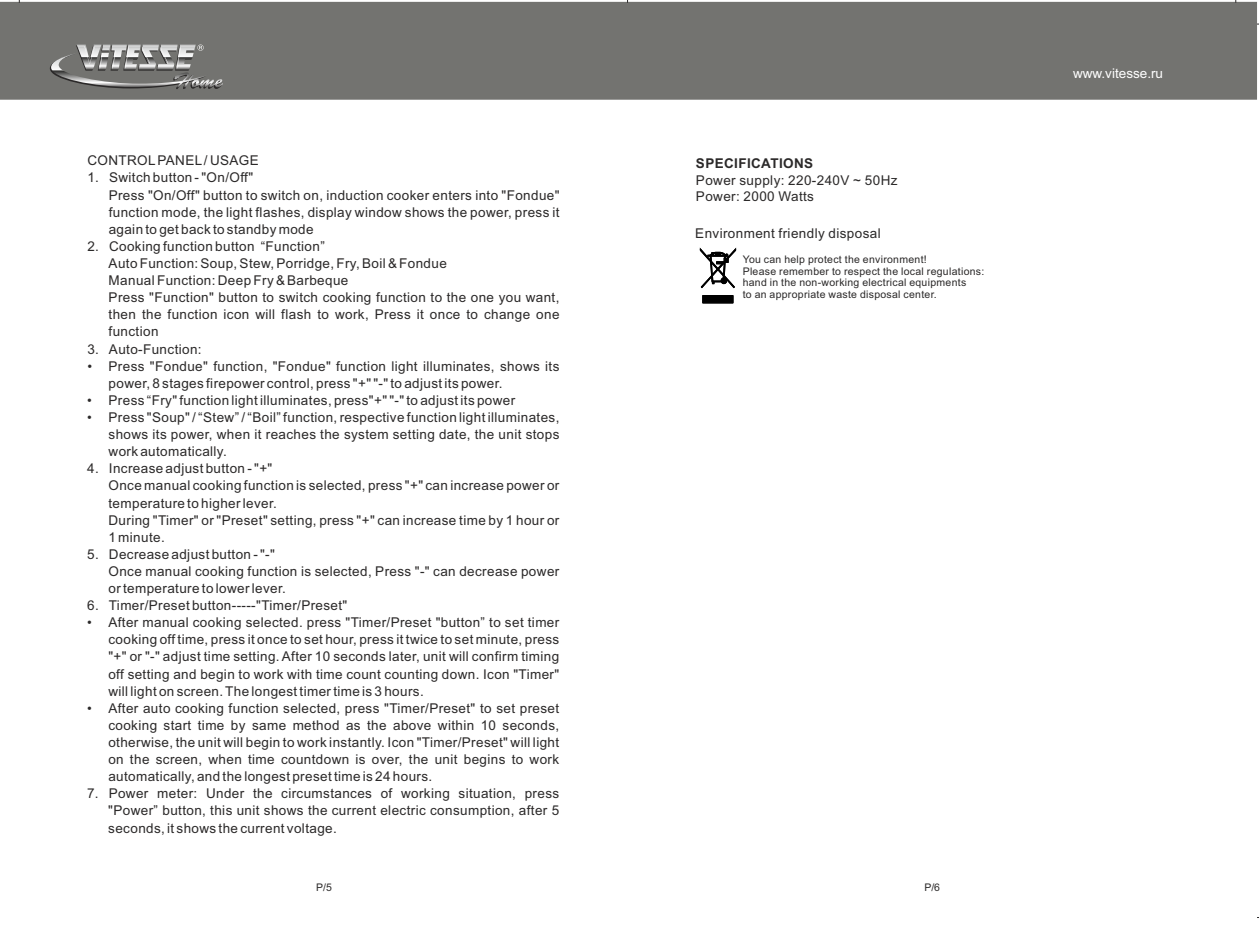
<style>
.page{position:relative;width:1259px;height:936px;background:#fff}
.page>*{position:absolute;margin:0;border:0;box-sizing:border-box;transform-origin:0 0}
.t1{font:13.5px/17.1px "Arial";letter-spacing:.03em;color:#2b2929}
.t2{font:700 13.5px "Arial";letter-spacing:.03em;color:#2b2929}
.t3{font:13.5px "Arial";color:#fff}
.t4{font:10.5px/11.7px "Arial";letter-spacing:.03em;color:#2b2929}
</style>
<div class="page">
<div style="left:0;top:2px;width:1257px;height:98px;background:#737370"></div>
<svg style="left:50px;top:45px;width:172px;height:44px"></svg>
<hr style="left:703px;top:303px;width:30px;height:1px;background:#000">
<svg style="left:702px;top:295px;width:32px;height:8px"></svg>
<svg style="left:700px;top:248px;width:36px;height:40px"></svg>
<p class="t1" style="left:87px;top:153px;width:173px">CONTROLPANEL/ USAGE</p>
<p class="t1" style="left:109px;top:170px;width:452px;text-indent:-21px">1. Switch button - "On/Off"<br>Press "On/Off" button to switch on, induction cooker enters into "Fondue" function mode, the light flashes, display window shows the power, press it again to get back to standby mode</p>
<p class="t1" style="left:109px;top:239px;width:452px;text-indent:-21px">2. Cooking function button “Function”<br>Auto Function: Soup, Stew, Porridge, Fry, Boil &amp; Fondue<br>Manual Function: Deep Fry &amp; Barbeque<br>Press "Function" button to switch cooking function to the one you want, then the function icon will flash to work, Press it once to change one function</p>
<p class="t1" style="left:87px;top:341px;width:116px">3. Auto-Function:</p>
<p class="t1" style="left:109px;top:358px;width:452px;text-indent:-21px">• Press "Fondue" function, "Fondue" function light illuminates, shows its power, 8 stages firepower control, press "+" "-" to adjust its power.</p>
<p class="t1" style="left:87px;top:393px;width:429px">• Press “Fry" function light illuminates, press"+" "-" to adjust its power</p>
<p class="t1" style="left:109px;top:410px;width:452px;text-align:justify;text-indent:-21px">• Press "Soup" / “Stew” / “Boil” function, respective function light illuminates, shows its power, when it reaches the system setting date, the unit stops work automatically.</p>
<p class="t1" style="left:108px;top:461px;width:452px;text-indent:-21px">4. Increase adjust button - "+"<br>Once manual cooking function is selected, press "+" can increase power or temperature to higher lever.<br>During "Timer" or "Preset" setting, press "+" can increase time by 1 hour or 1 minute.</p>
<p class="t1" style="left:108px;top:546px;width:452px;text-indent:-21px">5. Decrease adjust button - "-"<br>Once manual cooking function is selected, Press "-" can decrease power or temperature to lower lever.</p>
<p class="t1" style="left:87px;top:598px;width:262px">6. Timer/Preset button-----"Timer/Preset"</p>
<p class="t1" style="left:108px;top:615px;width:452px;text-align:justify;text-indent:-21px">• After manual cooking selected. press "Timer/Preset "button” to set timer cooking off time, press it once to set hour, press it twice to set minute, press "+" or "-" adjust time setting. After 10 seconds later, unit will confirm timing off setting and begin to work with time count counting down. Icon "Timer" will light on screen. The longest timer time is 3 hours.</p>
<p class="t1" style="left:108px;top:700px;width:452px;text-align:justify;text-indent:-21px">• After auto cooking function selected, press "Timer/Preset" to set preset cooking start time by same method as the above within 10 seconds, otherwise, the unit will begin to work instantly. Icon "Timer/Preset" will light on the screen, when time countdown is over, the unit begins to work automatically, and the longest preset time is 24 hours.</p>
<p class="t1" style="left:108px;top:786px;width:452px;text-align:justify;text-indent:-21px">7. Power meter: Under the circumstances of working situation, press "Power” button, this unit shows the current electric consumption, after 5 seconds, it shows the current voltage.</p>
<p class="t2" style="left:696px;top:158px;width:119px">SPECIFICATIONS</p>
<p class="t1" style="left:696px;top:173px;width:203px;line-height:16.6px">Power supply: 220-240V ~ 50Hz<br>Power: 2000 Watts</p>
<p class="t1" style="left:695px;top:226px;width:187px">Environment friendly disposal</p>
<p class="t4" style="left:742px;top:254px;width:243px">You can help protect the environment!<br>Please remember to respect the local regulations: hand in the non-working electrical equipments<br>to an appropriate waste disposal center.</p>
<p class="t4" style="left:316px;top:882px;width:17px">P/5</p>
<p class="t4" style="left:924px;top:882px;width:17px">P/6</p>
<p class="t3" style="left:1073px;top:69px;width:92px">www.vitesse.ru</p>
</div>
